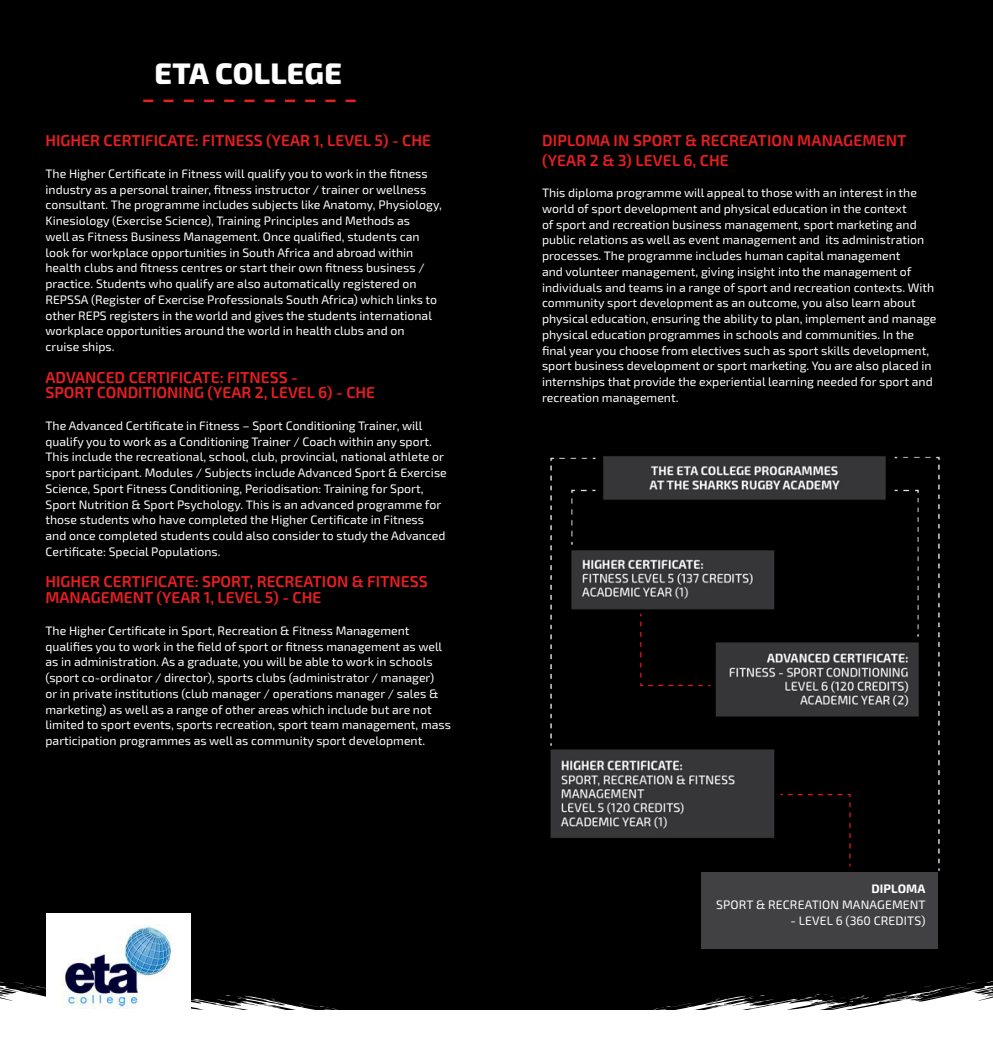
<style>
.page{position:relative;width:993px;height:1042px;background:#fff}
.page>*{position:absolute;margin:0;border:0;box-sizing:border-box;transform-origin:0 0}
.t1{font:800 29.75px "Exo 2.0";letter-spacing:.01em;color:#fff}
.t2{font:600 15.75px/15.8px "Exo 2.0";color:#ee1d23}
.t3{font:12.25px/15.8px "Exo 2.0";color:#fff}
.t4{font:700 12.25px "Exo 2.0";letter-spacing:.01em;color:#fff}
</style>
<div class="page">
<div style="left:0;top:0;width:992px;height:1042px;background:#000"></div>
<svg style="left:143px;top:100px;width:212px;height:2px"></svg>
<img style="left:550px;top:456px;width:390px;height:415px">
<div style="left:701px;top:872px;width:236px;height:76px;background:#414042"></div>
<svg style="left:0;top:980px;width:338px;height:30px"></svg>
<div style="left:0;top:1010px;width:992px;height:32px;background:#fff"></div>
<div style="left:45px;top:913px;width:145px;height:106px;background:#fff"></div>
<img style="left:61px;top:925px;width:111px;height:83px">
<svg style="left:653px;top:981px;width:339px;height:29px"></svg>
<p class="t1" style="left:154px;top:55px;width:189px">ETA COLLEGE</p>
<p class="t2" style="left:45px;top:133px;width:387px">HIGHER CERTIFICATE: FITNESS (YEAR 1, LEVEL 5) - CHE</p>
<p class="t3" style="left:45px;top:166px;width:398px">The Higher Certificate in Fitness will qualify you to work in the fitness industry as a personal trainer, fitness instructor / trainer or wellness consultant. The programme includes subjects like Anatomy, Physiology, Kinesiology (Exercise Science), Training Principles and Methods as<br>well as Fitness Business Management. Once qualified, students can look for workplace opportunities in South Africa and abroad within health clubs and fitness centres or start their own fitness business / practice. Students who qualify are also automatically registered on REPSSA (Register of Exercise Professionals South Africa) which links to other REPS registers in the world and gives the students international workplace opportunities around the world in health clubs and on<br>cruise ships.</p>
<p class="t2" style="left:45px;top:370px;width:254px">ADVANCED CERTIFICATE: FITNESS -</p>
<p class="t2" style="left:45px;top:385px;width:331px">SPORT CONDITIONING (YEAR 2, LEVEL 6) - CHE</p>
<p class="t3" style="left:45px;top:418px;width:402px">The Advanced Certificate in Fitness – Sport Conditioning Trainer, will qualify you to work as a Conditioning Trainer / Coach within any sport.<br>This include the recreational, school, club, provincial, national athlete or sport participant. Modules / Subjects include Advanced Sport &amp; Exercise Science, Sport Fitness Conditioning, Periodisation: Training for Sport, Sport Nutrition &amp; Sport Psychology. This is an advanced programme for those students who have completed the Higher Certificate in Fitness and once completed students could also consider to study the Advanced Certificate: Special Populations.</p>
<p class="t2" style="left:45px;top:574px;width:383px">HIGHER CERTIFICATE: SPORT, RECREATION &amp; FITNESS<br>MANAGEMENT (YEAR 1, LEVEL 5) - CHE</p>
<p class="t3" style="left:45px;top:623px;width:407px">The Higher Certificate in Sport, Recreation &amp; Fitness Management qualifies you to work in the field of sport or fitness management as well as in administration. As a graduate, you will be able to work in schools (sport co-ordinator / director), sports clubs (administrator / manager)<br>or in private institutions (club manager / operations manager / sales &amp; marketing) as well as a range of other areas which include but are not limited to sport events, sports recreation, sport team management, mass participation programmes as well as community sport development.</p>
<p class="t2" style="left:542px;top:132px;width:366px;line-height:19.2px">DIPLOMA IN SPORT &amp; RECREATION MANAGEMENT (YEAR 2 &amp; 3) LEVEL 6, CHE</p>
<p class="t3" style="left:542px;top:185px;width:396px">This diploma programme will appeal to those with an interest in the world of sport development and physical education in the context<br>of sport and recreation business management, sport marketing and public relations as well as event management and its administration processes. The programme includes human capital management<br>and volunteer management, giving insight into the management of individuals and teams in a range of sport and recreation contexts. With community sport development as an outcome, you also learn about physical education, ensuring the ability to plan, implement and manage physical education programmes in schools and communities. In the<br>fi nal year you choose from electives such as sport skills development, sport business development or sport marketing. You are also placed in internships that provide the experiential learning needed for sport and recreation management.</p>
<p class="t4" style="left:871px;top:881px;width:56px">DIPLOMA</p>
<p class="t3" style="left:716px;top:897px;width:211px">SPORT &amp; RECREATION MANAGEMENT</p>
<p class="t3" style="left:790px;top:913px;width:136px">- LEVEL 6 (360 CREDITS)</p>
</div>
